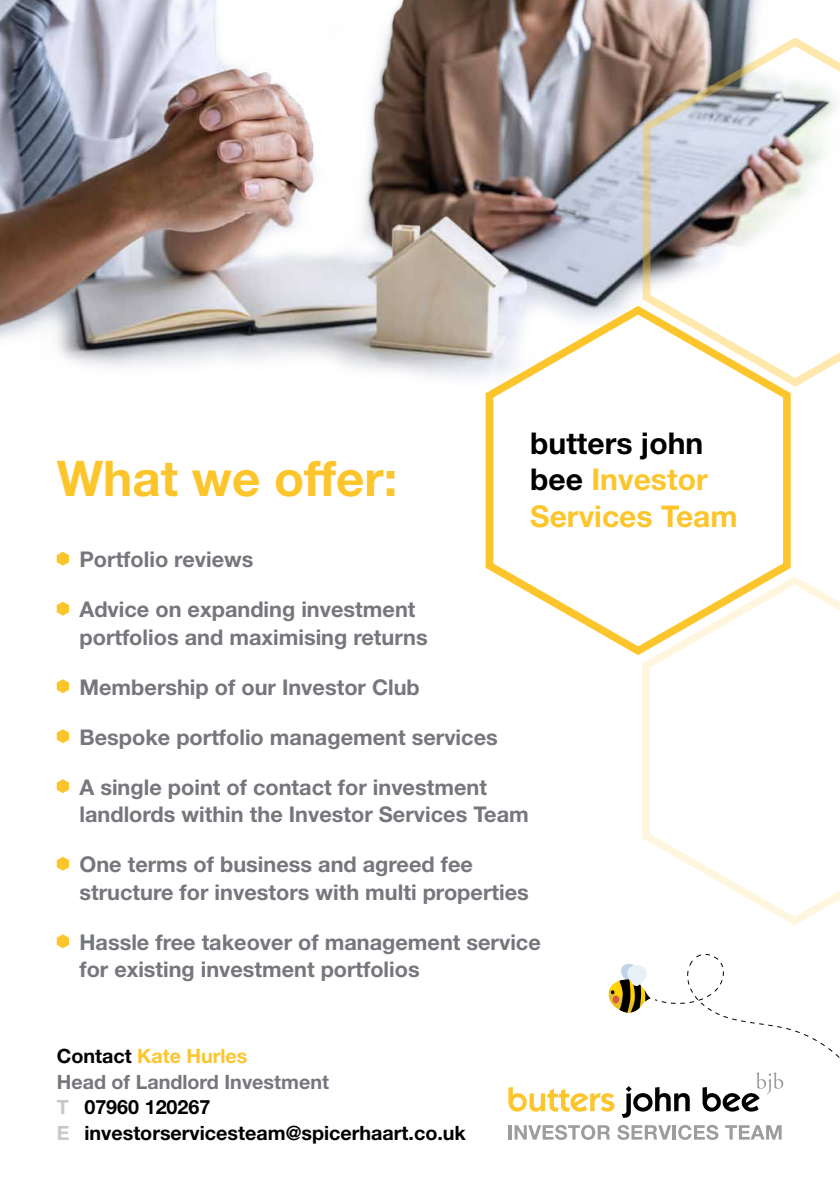
<style>
.page{position:relative;width:840px;height:1191px;background:#fff}
.page>*{position:absolute;margin:0;border:0;box-sizing:border-box;transform-origin:0 0}
.t1{font:700 49.2px "Helvetica Neue LT Std";color:#fdc52c}
.t2{font:700 30px/36.4px "Helvetica Neue LT Std";color:#fdc52c}
.t3{font:700 21.6px/27.6px "Helvetica Neue LT Std";color:#75777c}
.t4{font:700 19.8px/25.6px "Helvetica Neue LT Std";color:#000}
.s1{color:#000}
.s2{color:#fdc52c}
.s3{color:#75777c}
.s4{color:#c6c8cd}
</style>
<div class="page">
<img style="left:0;top:0;width:759px;height:613px">
<svg style="left:57px;top:551px;width:12px;height:15px"></svg>
<svg style="left:57px;top:601px;width:12px;height:15px"></svg>
<svg style="left:57px;top:679px;width:12px;height:14px"></svg>
<svg style="left:57px;top:729px;width:12px;height:14px"></svg>
<svg style="left:57px;top:779px;width:12px;height:14px"></svg>
<svg style="left:57px;top:856px;width:12px;height:14px"></svg>
<svg style="left:57px;top:934px;width:12px;height:14px"></svg>
<svg style="left:508px;top:954px;width:331px;height:186px"></svg>
<svg style="left:642px;top:576px;width:197px;height:349px"></svg>
<svg style="left:481px;top:300px;width:313px;height:359px"></svg>
<img style="left:640px;top:35px;width:199px;height:354px">
<h1 class="t1" style="left:57px;top:448px;width:342px">What we offer:</h1>
<h2 class="t2" style="left:530px;top:424px;width:209px"><span class="s1">butters john bee</span> Investor<br>Services Team</h2>
<p class="t3" style="left:79px;top:545px;width:175px">Portfolio reviews</p>
<p class="t3" style="left:79px;top:595px;width:349px">Advice on expanding investment portfolios and maximising returns</p>
<p class="t3" style="left:79px;top:672px;width:342px">Membership of our Investor Club</p>
<p class="t3" style="left:79px;top:722px;width:419px">Bespoke portfolio management services</p>
<p class="t3" style="left:79px;top:772px;width:450px">A single point of contact for investment landlords within the Investor Services Team</p>
<p class="t3" style="left:79px;top:850px;width:450px">One terms of business and agreed fee structure for investors with multi properties</p>
<p class="t3" style="left:79px;top:927px;width:462px">Hassle free takeover of management service for existing investment portfolios</p>
<p class="t4" style="left:57px;top:1042px;width:410px">Contact <span class="s2">Kate Hurles<br></span><span class="s3">Head of Landlord Investment<br></span><span class="s4">T</span> 07960 120267<br><span class="s4">E</span> investorservicesteam@spicerhaart.co.uk</p>
</div>
